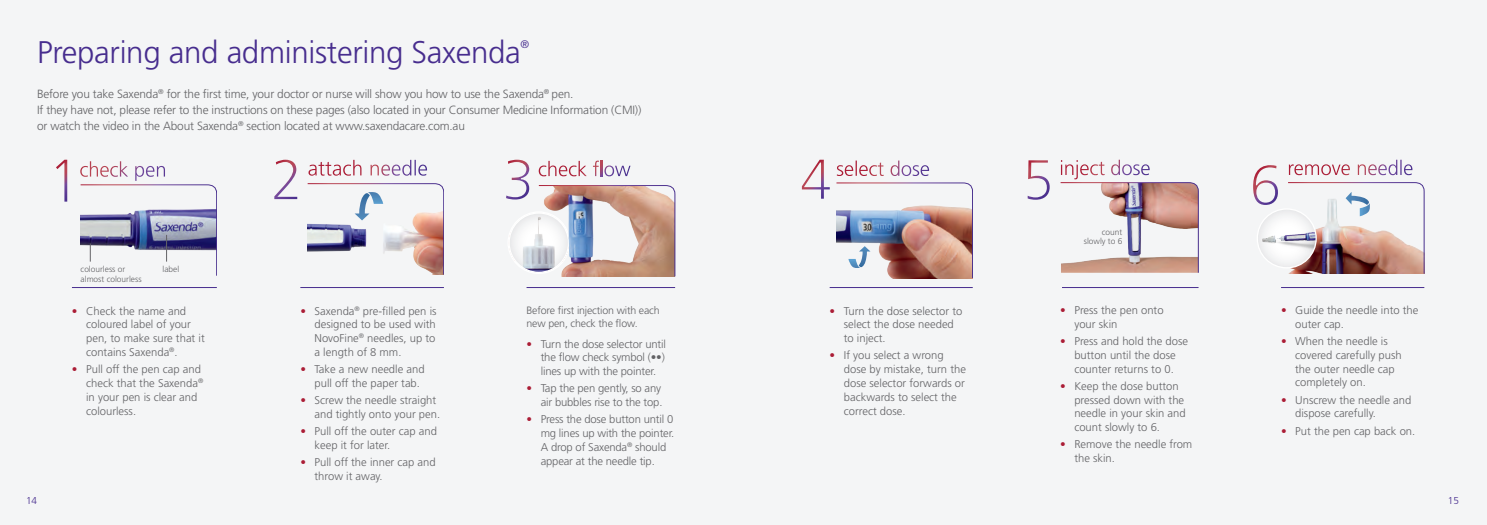
<style>
.page{position:relative;width:1487px;height:525px;background:#fff}
.page>*{position:absolute;margin:0;border:0;box-sizing:border-box;transform-origin:0 0}
.t1{font:300 31.25px "Frutiger LT Std";letter-spacing:-.01em;color:#472d8e}
.t2{font:300 11.88px/16.2px "Frutiger LT Std";letter-spacing:-.015em;color:#636366}
.t3{font:300 11.25px/13.8px "Frutiger LT Std";color:#636366}
.t4{font:300 10.88px "Frutiger LT Std";color:#472d8e}
.t5{font:300 10.62px/12.5px "Frutiger LT Std";letter-spacing:-.015em;color:#636366}
.t6{font:300 10px "Frutiger LT Std";color:#472d8e}
.t7{font:300 8.38px/9.2px "Frutiger LT Std";color:#636366}
.s1{color:#ab1d36}
</style>
<div class="page">
<div style="left:0;top:0;width:1486px;height:525px;background:#f4f5f6"></div>
<hr style="left:72px;top:287px;width:145px;height:1px;background:#472d8e">
<svg style="left:56px;top:160px;width:11px;height:42px"></svg>
<img style="left:80px;top:161px;width:137px;height:115px">
<hr style="left:300px;top:287px;width:144px;height:1px;background:#472d8e">
<svg style="left:274px;top:160px;width:23px;height:39px"></svg>
<svg style="left:308px;top:160px;width:53px;height:16px"></svg>
<svg style="left:370px;top:160px;width:57px;height:16px"></svg>
<img style="left:307px;top:183px;width:137px;height:91px">
<hr style="left:526px;top:287px;width:149px;height:1px;background:#472d8e">
<svg style="left:506px;top:160px;width:23px;height:39px"></svg>
<img style="left:509px;top:213px;width:59px;height:59px;border-radius:30px">
<svg style="left:538px;top:161px;width:48px;height:15px"></svg>
<svg style="left:593px;top:161px;width:37px;height:15px"></svg>
<img style="left:538px;top:185px;width:137px;height:91px">
<hr style="left:829px;top:287px;width:143px;height:1px;background:#472d8e">
<svg style="left:836px;top:160px;width:47px;height:16px"></svg>
<svg style="left:890px;top:160px;width:39px;height:16px"></svg>
<svg style="left:802px;top:160px;width:27px;height:39px"></svg>
<img style="left:836px;top:182px;width:136px;height:96px">
<hr style="left:1062px;top:287px;width:136px;height:1px;background:#472d8e">
<svg style="left:1027px;top:160px;width:22px;height:40px"></svg>
<img style="left:1060px;top:160px;width:138px;height:113px">
<hr style="left:1280px;top:287px;width:144px;height:1px;background:#472d8e">
<svg style="left:1288px;top:164px;width:61px;height:11px"></svg>
<svg style="left:1357px;top:160px;width:55px;height:15px"></svg>
<svg style="left:1253px;top:165px;width:24px;height:33px"></svg>
<img style="left:1255px;top:186px;width:23px;height:19px">
<img style="left:1258px;top:210px;width:29px;height:56px">
<img style="left:1287px;top:182px;width:137px;height:92px">
<h1 class="t1" style="left:37px;top:34px;width:485px">Preparing and administering Saxenda</h1>
<p class="t4" style="left:520px;top:38px;width:10px">®</p>
<p class="t2" style="left:37px;top:86px;width:606px">Before you take Saxenda<sup>®</sup> for the first time, your doctor or nurse will show you how to use the Saxenda<sup>®</sup> pen.<br>If they have not, please refer to the instructions on these pages (also located in your Consumer Medicine Information (CMI)) or watch the video in the About Saxenda<sup>®</sup> section located at www.saxendacare.com.au</p>
<p class="t7" style="left:81px;top:265px;width:62px">colourless or almost colourless</p>
<p class="t7" style="left:162px;top:265px;width:18px">label</p>
<p class="t3" style="left:86px;top:304px;width:120px;text-indent:-14px"><span class="s1">•</span> Check the name and coloured label of your pen, to make sure that it contains Saxenda<sup>®</sup>.</p>
<p class="t3" style="left:86px;top:362px;width:119px;text-indent:-14px"><span class="s1">•</span> Pull off the pen cap and check that the Saxenda<sup>® </sup>in your pen is clear and colourless.</p>
<p class="t3" style="left:314px;top:304px;width:123px;text-align:justify;text-indent:-14px"><span class="s1">•</span> Saxenda<sup>®</sup> pre-filled pen is designed to be used with NovoFine<sup>®</sup> needles, up to a length of 8 mm.</p>
<p class="t3" style="left:314px;top:362px;width:112px;text-indent:-14px"><span class="s1">•</span> Take a new needle and pull off the paper tab.</p>
<p class="t3" style="left:314px;top:393px;width:127px;text-indent:-14px"><span class="s1">•</span> Screw the needle straight and tightly onto your pen.</p>
<p class="t3" style="left:314px;top:425px;width:124px;text-indent:-14px"><span class="s1">•</span> Pull off the outer cap and keep it for later.</p>
<p class="t3" style="left:314px;top:456px;width:123px;text-indent:-14px"><span class="s1">•</span> Pull off the inner cap and throw it away.</p>
<p class="t5" style="left:526px;top:304px;width:135px">Before first injection with each new pen, check the flow.</p>
<p class="t3" style="left:540px;top:337px;width:127px;text-align:justify;text-indent:-14px"><span class="s1">•</span> Turn the dose selector until the flow check symbol (••) lines up with the pointer.</p>
<p class="t3" style="left:526px;top:382px;width:137px;text-align:right"><span class="s1">•</span> Tap the pen gently, so any air bubbles rise to the top.</p>
<p class="t3" style="left:540px;top:413px;width:135px;text-indent:-14px"><span class="s1">•</span> Press the dose button until 0 mg lines up with the pointer.<br>A drop of Saxenda<sup>®</sup> should appear at the needle tip.</p>
<p class="t3" style="left:843px;top:304px;width:120px;text-indent:-14px"><span class="s1">•</span> Turn the dose selector to select the dose needed to inject.</p>
<p class="t3" style="left:843px;top:349px;width:124px;text-indent:-14px"><span class="s1">•</span> If you select a wrong dose by mistake, turn the dose selector forwards or backwards to select the correct dose.</p>
<p class="t7" style="left:1083px;top:227px;width:40px;text-align:right">count slowly to 6</p>
<p class="t3" style="left:1074px;top:303px;width:91px;text-indent:-14px"><span class="s1">•</span> Press the pen onto your skin</p>
<p class="t3" style="left:1060px;top:334px;width:129px;text-align:center"><span class="s1">•</span> Press and hold the dose button until the dose counter returns to 0.</p>
<p class="t3" style="left:1074px;top:379px;width:113px;text-indent:-14px"><span class="s1">•</span> Keep the dose button pressed down with the needle in your skin and count slowly to 6.</p>
<p class="t3" style="left:1074px;top:438px;width:119px;text-indent:-14px"><span class="s1">•</span> Remove the needle from the skin.</p>
<p class="t3" style="left:1295px;top:303px;width:125px;text-indent:-14px"><span class="s1">•</span> Guide the needle into the outer cap.</p>
<p class="t3" style="left:1295px;top:334px;width:108px;text-indent:-14px"><span class="s1">•</span> When the needle is covered carefully push the outer needle cap completely on.</p>
<p class="t3" style="left:1295px;top:393px;width:118px;text-indent:-14px"><span class="s1">•</span> Unscrew the needle and dispose carefully.</p>
<p class="t3" style="left:1280px;top:424px;width:136px"><span class="s1">•</span> Put the pen cap back on.</p>
<p class="t6" style="left:26px;top:495px;width:12px">14</p>
<p class="t6" style="left:1447px;top:495px;width:12px">15</p>
</div>
